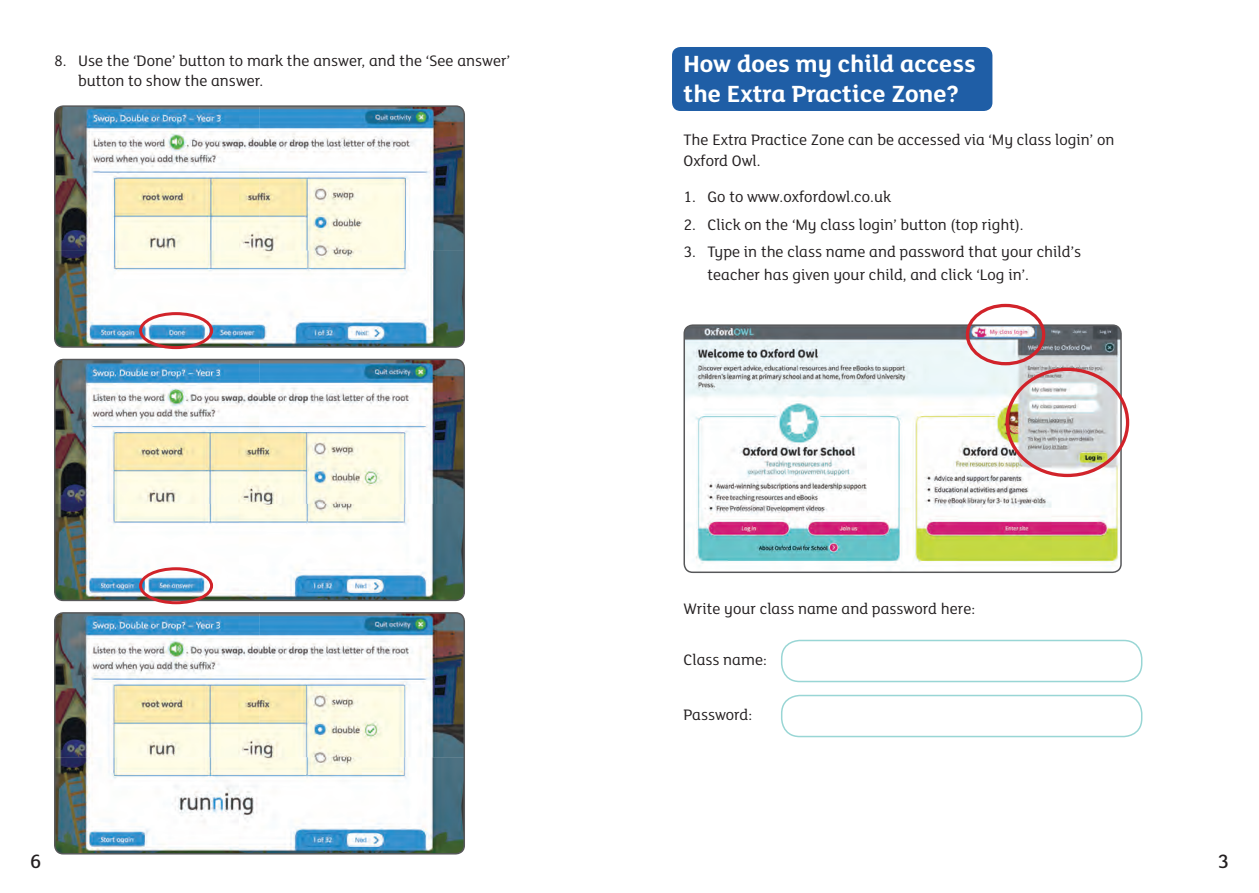
<style>
.page{position:relative;width:1259px;height:893px;background:#fff}
.page>*{position:absolute;margin:0;border:0;box-sizing:border-box;transform-origin:0 0}
.t1{font:700 25.5px/30px "FS Lola Primary";color:#fff}
.t2{font:500 21px "FS Lola Primary";color:#231f20}
.t3{font:16.5px/19.5px "FS Lola Primary";color:#231f20}
</style>
<div class="page">
<img style="left:55px;top:108px;width:409px;height:239px">
<div style="left:54px;top:105px;width:411px;height:243px;border:2px solid #57585a;border-radius:9px"></div>
<img style="left:55px;top:359px;width:409px;height:241px">
<div style="left:54px;top:359px;width:411px;height:242px;border:2px solid #57585a;border-radius:9px"></div>
<img style="left:55px;top:613px;width:409px;height:241px">
<div style="left:54px;top:612px;width:411px;height:242px;border:2px solid #57585a;border-radius:9px"></div>
<div style="left:672px;top:47px;width:320px;height:64px;background:#1f5ea6;border-radius:9px"></div>
<img style="left:686px;top:325px;width:435px;height:247px">
<div style="left:683px;top:324px;width:438px;height:249px;border:2px solid #57585a;border-radius:9px"></div>
<div style="left:781px;top:640px;width:361px;height:42px;border:2px solid #99d6d5;border-radius:18px"></div>
<div style="left:781px;top:695px;width:361px;height:42px;border:2px solid #99d6d5;border-radius:18px"></div>
<div style="left:965px;top:304px;width:80px;height:61px;border:3px solid #d1232a;border-radius:50%"></div>
<div style="left:1005px;top:368px;width:124px;height:109px;border:3px solid #d1232a;border-radius:50%"></div>
<div style="left:139px;top:312px;width:74px;height:37px;border:3px solid #d1232a;border-radius:50%"></div>
<div style="left:139px;top:567px;width:74px;height:37px;border:3px solid #d1232a;border-radius:50%"></div>
<p class="t3" style="left:78px;top:51px;width:433px;text-indent:-24px">8. Use the ‘Done’ button to mark the answer, and the ‘See answer’ button to show the answer.</p>
<h1 class="t1" style="left:683px;top:48px;width:294px">How does my child access the Extra Practice Zone?</h1>
<p class="t3" style="left:683px;top:128px;width:432px;line-height:21px">The Extra Practice Zone can be accessed via ‘My class login’ on<br>Oxford Owl.</p>
<p class="t3" style="left:683px;top:186px;width:209px">1. Go to www.oxfordowl.co.uk</p>
<p class="t3" style="left:683px;top:214px;width:342px">2. Click on the ‘My class login’ button (top right).</p>
<p class="t3" style="left:707px;top:240px;width:375px;line-height:22.5px;text-indent:-24px">3. Type in the class name and password that your child’s teacher has given your child, and click ‘Log in’.</p>
<p class="t3" style="left:683px;top:599px;width:293px">Write your class name and password here:</p>
<p class="t3" style="left:683px;top:649px;width:85px">Class name:</p>
<p class="t3" style="left:683px;top:704px;width:70px">Password:</p>
<p class="t2" style="left:30px;top:847px;width:13px">6</p>
<p class="t2" style="left:1217px;top:847px;width:13px">3</p>
</div>
